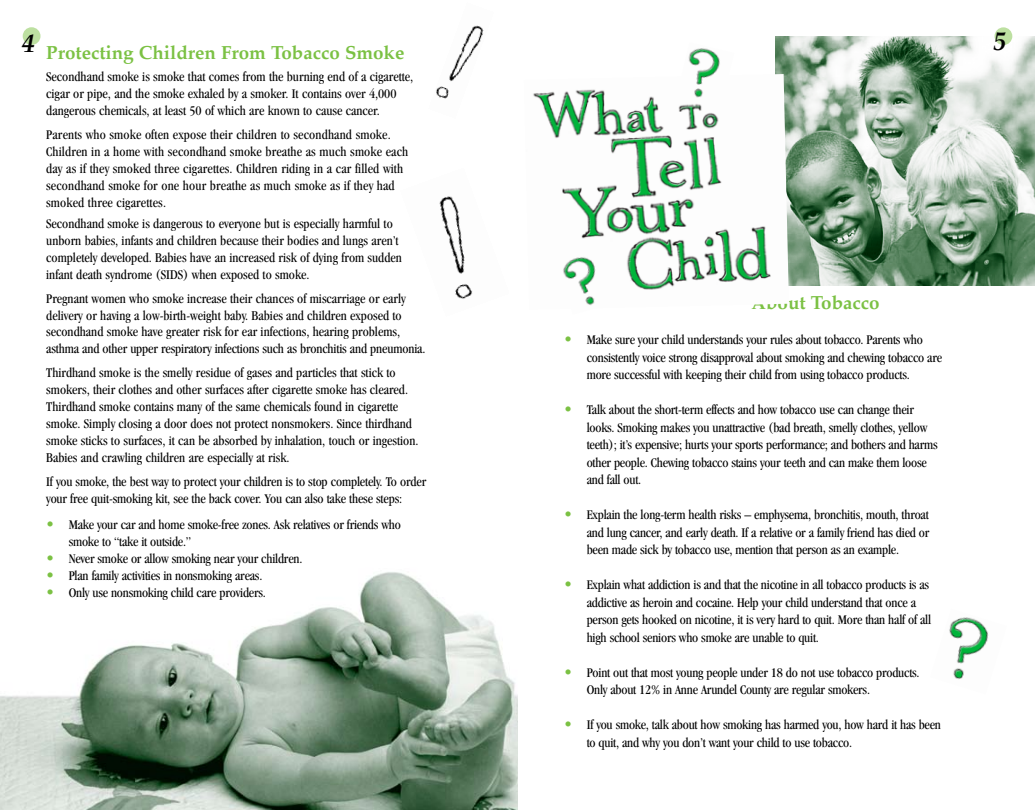
<style>
.page{position:relative;width:1035px;height:810px;background:#fff}
.page>*{position:absolute;margin:0;border:0;box-sizing:border-box;transform-origin:0 0}
.t1{font:italic 700 25.75px "Palatino";color:#000}
.t2{font:700 18.75px "Palatino";color:#7bc143}
.t3{font:condensed 13.75px/16.9px "Garamond";letter-spacing:-.01em;color:#000}
.t4{font:condensed 13.75px/16.9px "Garamond";letter-spacing:.01em;color:#000}
.s1{font-size:16.25px;color:#7bc143}
</style>
<div class="page">
<img style="left:439px;top:196px;width:34px;height:103px">
<img style="left:0;top:572px;width:518px;height:238px">
<img style="left:776px;top:37px;width:259px;height:248px">
<div style="left:995px;top:27px;width:17px;height:18px;background:#bde0a1;border-radius:50%"></div>
<div style="left:23px;top:27px;width:18px;height:18px;background:#bde0a1;border-radius:50%"></div>
<img style="left:533px;top:74px;width:256px;height:216px">
<img style="left:436px;top:25px;width:48px;height:74px">
<img style="left:676px;top:48px;width:58px;height:60px">
<img style="left:949px;top:617px;width:40px;height:62px">
<img style="left:557px;top:248px;width:60px;height:58px">
<h1 class="t1" style="left:22px;top:27px;width:14px">4</h1>
<h1 class="t1" style="left:994px;top:26px;width:14px">5</h1>
<h2 class="t2" style="left:46px;top:41px;width:360px">Protecting Children From Tobacco Smoke</h2>
<p class="t3" style="left:46px;top:68px;width:369px">Secondhand smoke is smoke that comes from the burning end of a cigarette, cigar or pipe, and the smoke exhaled by a smoker. It contains over 4,000 dangerous chemicals, at least 50 of which are known to cause cancer.</p>
<p class="t4" style="left:46px;top:126px;width:364px">Parents who smoke often expose their children to secondhand smoke.<br>Children in a home with secondhand smoke breathe as much smoke each day as if they smoked three cigarettes. Children riding in a car filled with secondhand smoke for one hour breathe as much smoke as if they had smoked three cigarettes.</p>
<p class="t3" style="left:46px;top:215px;width:357px">Secondhand smoke is dangerous to everyone but is especially harmful to unborn babies, infants and children because their bodies and lungs aren’t completely developed. Babies have an increased risk of dying from sudden infant death syndrome (SIDS) when exposed to smoke.</p>
<p class="t3" style="left:46px;top:290px;width:381px">Pregnant women who smoke increase their chances of miscarriage or early delivery or having a low-birth-weight baby. Babies and children exposed to secondhand smoke have greater risk for ear infections, hearing problems, asthma and other upper respiratory infections such as bronchitis and pneumonia.</p>
<p class="t3" style="left:46px;top:364px;width:374px">Thirdhand smoke is the smelly residue of gases and particles that stick to smokers, their clothes and other surfaces after cigarette smoke has cleared.<br>Thirdhand smoke contains many of the same chemicals found in cigarette smoke. Simply closing a door does not protect nonsmokers. Since thirdhand smoke sticks to surfaces, it can be absorbed by inhalation, touch or ingestion.<br>Babies and crawling children are especially at risk.</p>
<p class="t3" style="left:46px;top:473px;width:382px">If you smoke, the best way to protect your children is to stop completely. To order your free quit-smoking kit, see the back cover. You can also take these steps:</p>
<p class="t3" style="left:69px;top:516px;width:334px;text-indent:-22px"><span class="s1">•</span> Make your car and home smoke-free zones. Ask relatives or friends who smoke to “take it outside.”</p>
<p class="t3" style="left:46px;top:550px;width:258px"><span class="s1">•</span> Never smoke or allow smoking near your children.</p>
<p class="t3" style="left:46px;top:567px;width:218px"><span class="s1">•</span> Plan family activities in nonsmoking areas.</p>
<p class="t3" style="left:46px;top:584px;width:221px"><span class="s1">•</span> Only use nonsmoking child care providers.</p>
<h2 class="t2" style="left:752px;top:291px;width:130px">About Tobacco</h2>
<p class="t3" style="left:587px;top:331px;width:357px;line-height:17.5px;text-indent:-23px"><span class="s1">•</span> Make sure your child understands your rules about tobacco. Parents who consistently voice strong disapproval about smoking and chewing tobacco are more successful with keeping their child from using tobacco products.</p>
<p class="t3" style="left:587px;top:401px;width:352px;line-height:17.5px;text-indent:-23px"><span class="s1">•</span> Talk about the short-term effects and how tobacco use can change their looks. Smoking makes you unattractive (bad breath, smelly clothes, yellow teeth); it’s expensive; hurts your sports performance; and bothers and harms other people. Chewing tobacco stains your teeth and can make them loose and fall out.</p>
<p class="t3" style="left:587px;top:506px;width:344px;line-height:17.5px;text-align:justify;text-indent:-23px"><span class="s1">•</span> Explain the long-term health risks – emphysema, bronchitis, mouth, throat and lung cancer, and early death. If a relative or a family friend has died or been made sick by tobacco use, mention that person as an example.</p>
<p class="t3" style="left:587px;top:576px;width:346px;line-height:17.5px;text-indent:-23px"><span class="s1">•</span> Explain what addiction is and that the nicotine in all tobacco products is as addictive as heroin and cocaine. Help your child understand that once a person gets hooked on nicotine, it is very hard to quit. More than half of all high school seniors who smoke are unable to quit.</p>
<p class="t3" style="left:587px;top:663px;width:334px;line-height:17.5px;text-indent:-23px"><span class="s1">•</span> Point out that most young people under 18 do not use tobacco products.<br>Only about 12% in Anne Arundel County are regular smokers.</p>
<p class="t3" style="left:587px;top:716px;width:356px;line-height:17.5px;text-indent:-23px"><span class="s1">•</span> If you smoke, talk about how smoking has harmed you, how hard it has been to quit, and why you don’t want your child to use tobacco.</p>
</div>
